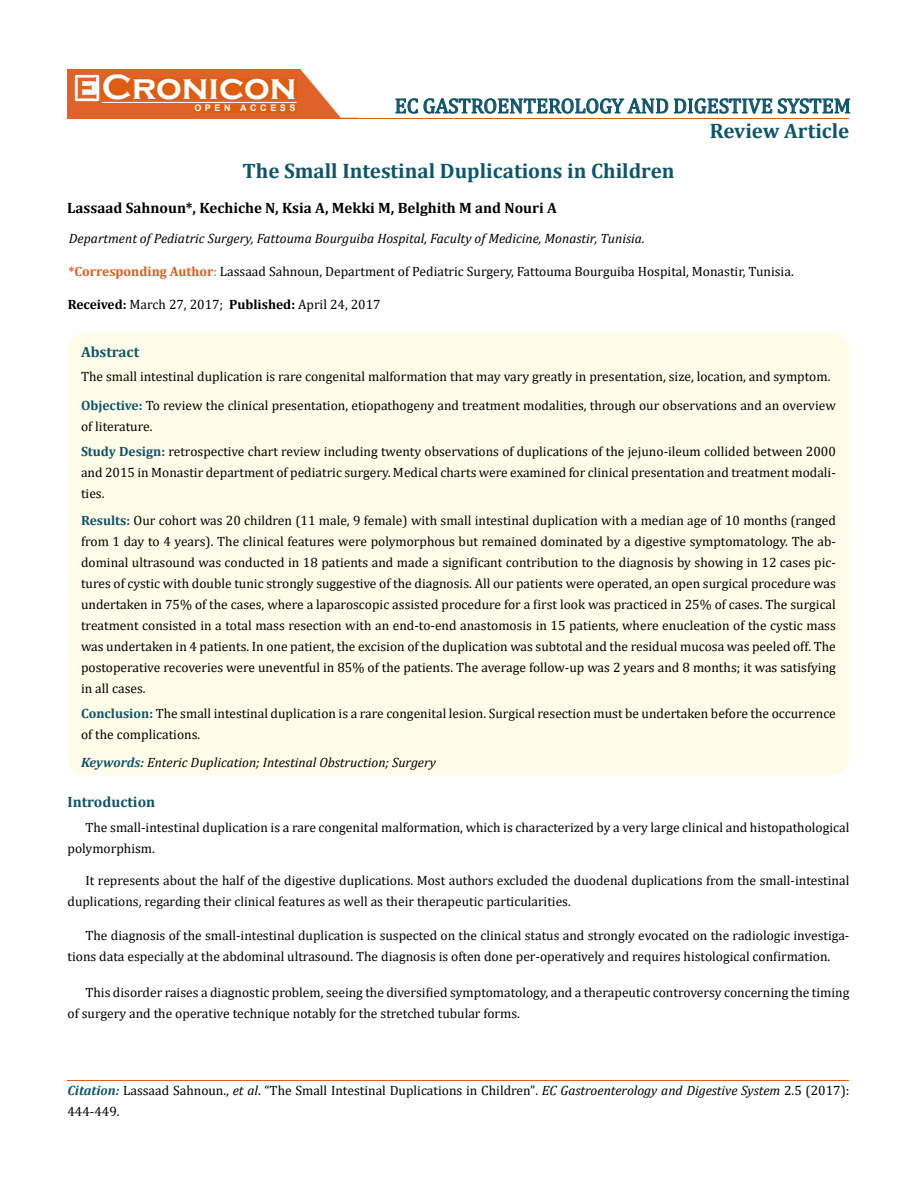
<style>
.page{position:relative;width:917px;height:1190px;background:#fff}
.page>*{position:absolute;margin:0;border:0;box-sizing:border-box;transform-origin:0 0}
.t1{font:700 36px "Copperplate Gothic";color:#fff}
.t2{font:700 21px "Cambria";color:#0e546a}
.t3{font:21px "Cambria";color:#0e546a}
.t4{font:700 15px "Cambria";color:#000}
.t5{font:700 15px "Cambria";color:#0e546a}
.t6{font:13.5px/21px "Cambria";color:#000}
.t7{font:italic 13.5px "Cambria";color:#000}
.t8{font:700 9px "Arial";letter-spacing:.4em;color:#fff}
.s1{font-weight:700;color:#e05d1a}
.s2{color:#e05d1a}
.s3{font-weight:700}
.s4{font-weight:700;color:#0e546a}
.s5{font-weight:700;font-style:italic;color:#0e546a}
.s6{font-style:italic}
.s7{font-size:13.35px}
</style>
<div class="page">
<div style="left:67px;top:70px;width:290px;height:49px;background:#e06228"></div>
<img style="left:75px;top:75px;width:24px;height:26px">
<div style="left:102px;top:79px;width:195px;height:21px;background:#df5d11"></div>
<div style="left:194px;top:105px;width:103px;height:7px;background:#df5d11"></div>
<svg style="left:300px;top:69px;width:550px;height:49px"></svg>
<hr style="left:102px;top:102px;width:194px;height:1px;background:#fff">
<hr style="left:279px;top:118px;width:569px;height:1px;background:#e05d1a">
<hr style="left:67px;top:1080px;width:782px;height:1px;background:#e05d1a">
<div style="left:67px;top:332px;width:782px;height:443px;background:#fffde9;border-radius:18px"></div>
<h1 class="t1" style="left:102px;top:68px;width:196px">Cronicon</h1>
<p class="t8" style="left:194px;top:102px;width:103px">OPEN ACCESS</p>
<h2 class="t3" style="left:394px;top:93px;width:457px">EC GASTROENTEROLOGY AND DIGESTIVE SYSTEM</h2>
<h2 class="t2" style="left:710px;top:116px;width:141px">Review Article</h2>
<h2 class="t2" style="left:242px;top:156px;width:433px">The Small Intestinal Duplications in Children</h2>
<p class="t4" style="left:67px;top:197px;width:491px">Lassaad Sahnoun*, Kechiche N, Ksia A, Mekki M, Belghith M and Nouri A</p>
<p class="t7" style="left:69px;top:229px;width:577px">Department of Pediatric Surgery, Fattouma Bourguiba Hospital, Faculty of Medicine, Monastir, Tunisia.</p>
<p class="t6" style="left:68px;top:261px;width:726px"><span class="s1">*Corresponding Author</span><span class="s2">:</span> Lassaad Sahnoun, Department of Pediatric Surgery, Fattouma Bourguiba Hospital, Monastir, Tunisia.</p>
<p class="t6" style="left:68px;top:294px;width:314px"><span class="s3">Received:</span> March 27, 2017; <span class="s3">Published:</span> April 24, 2017</p>
<p class="t5" style="left:81px;top:341px;width:60px">Abstract</p>
<p class="t6" style="left:81px;top:362px;width:756px;line-height:29px">The small intestinal duplication is rare congenital malformation that may vary greatly in presentation, size, location, and symptom.<br><span class="s4">Objective:</span> To review the clinical presentation, etiopathogeny and treatment modalities, through our observations and an overview</p>
<p class="t6" style="left:81px;top:414px;width:756px;line-height:25.2px">of literature.<br><span class="s4">Study Design:</span> retrospective chart review including twenty observations of duplications of the jejuno-ileum collided between 2000</p>
<p class="t6" style="left:81px;top:462px;width:756px">and 2015 in Monastir department of pediatric surgery. Medical charts were examined for clinical presentation and treatment modali&shy;ties.</p>
<p class="t6" style="left:81px;top:509px;width:756px;text-align:justify"><span class="s4">Results:</span> Our cohort was 20 children (11 male, 9 female) with small intestinal duplication with a median age of 10 months (ranged from 1 day to 4 years). The clinical features were polymorphous but remained dominated by a digestive symptomatology. The ab&shy;dominal ultrasound was conducted in 18 patients and made a significant contribution to the diagnosis by showing in 12 cases pic&shy;tures of cystic with double tunic strongly suggestive of the diagnosis. All our patients were operated, an open surgical procedure was undertaken in 75% of the cases, where a laparoscopic assisted procedure for a first look was practiced in 25% of cases. The surgical treatment consisted in a total mass resection with an end-to-end anastomosis in 15 patients, where enucleation of the cystic mass was undertaken in 4 patients. In one patient, the excision of the duplication was subtotal and the residual mucosa was peeled off. The postoperative recoveries were uneventful in 85% of the patients. The average follow-up was 2 years and 8 months; it was satisfying in all cases.</p>
<p class="t6" style="left:81px;top:703px;width:756px"><span class="s4">Conclusion:</span> The small intestinal duplication is a rare congenital lesion. Surgical resection must be undertaken before the occurrence of the complications.</p>
<p class="t7" style="left:81px;top:753px;width:356px"><span class="s4">Keywords:</span> Enteric Duplication; Intestinal Obstruction; Surgery</p>
<p class="t5" style="left:67px;top:791px;width:89px">Introduction</p>
<p class="t6" style="left:67px;top:816px;width:783px;text-indent:18px">The small-intestinal duplication is a rare congenital malformation, which is characterized by a very large clinical and histopathological polymorphism.</p>
<p class="t6" style="left:67px;top:869px;width:783px;text-indent:18px">It represents about the half of the digestive duplications. Most authors excluded the duodenal duplications from the small-intestinal duplications, regarding their clinical features as well as their therapeutic particularities.</p>
<p class="t6" style="left:67px;top:925px;width:783px;text-indent:18px">The diagnosis of the small-intestinal duplication is suspected on the clinical status and strongly evocated on the radiologic investiga&shy;tions data especially at the abdominal ultrasound. The diagnosis is often done per-operatively and requires histological confirmation.</p>
<p class="t6" style="left:67px;top:981px;width:783px;text-indent:18px">This disorder raises a diagnostic problem, seeing the diversified symptomatology, and a therapeutic controversy concerning the timing of surgery and the operative technique notably for the stretched tubular forms.</p>
<p class="t6" style="left:67px;top:1079px;width:783px"><span class="s5">Citation:</span> Lassaad Sahnoun., <span class="s6">et al</span>. “The Small Intestinal Duplications in Children”<span class="s7">.</span> <span class="s6">EC Gastroenterology and Digestive System</span> <span class="s7">2</span>.5 (2017):<br>444-449.</p>
</div>
